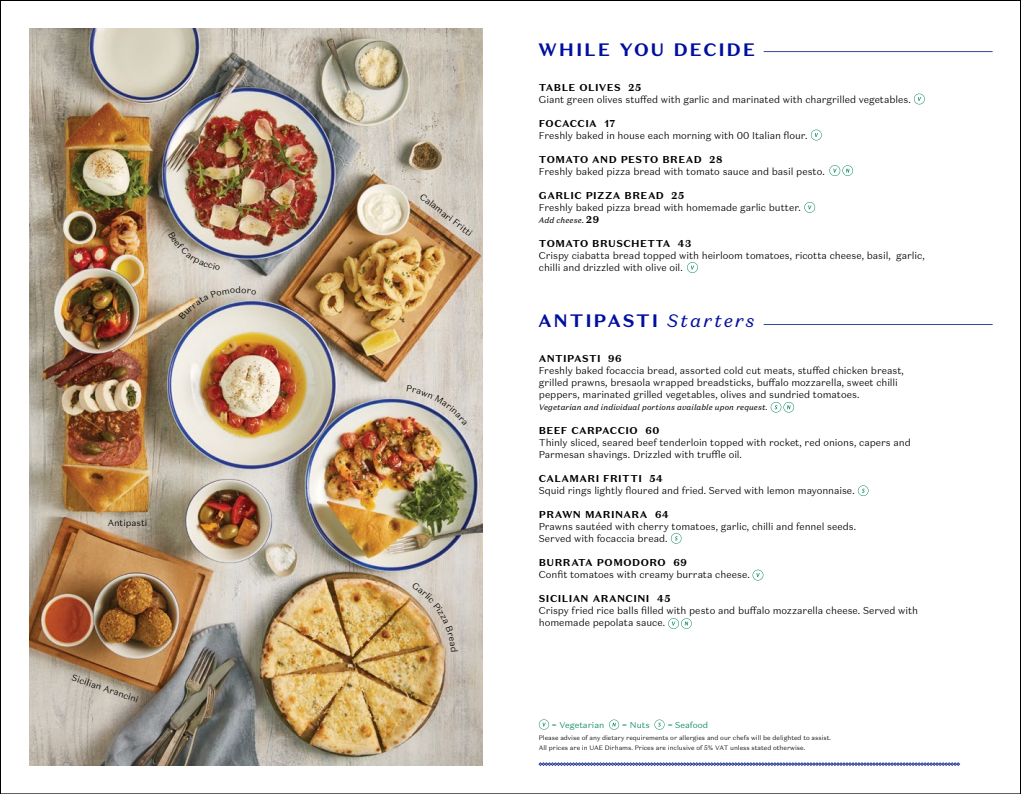
<style>
.page{position:relative;width:1021px;height:794px;background:#fff}
.page>*{position:absolute;margin:0;border:0;box-sizing:border-box;transform-origin:0 0}
.t1{font:700 18px "Domaine Sans Text";letter-spacing:.1em;color:#000f9f}
.t2{font:300 10px/12px "Domaine Sans Text";letter-spacing:-.005em;color:#000}
.t3{font:700 10px "Domaine Sans Text";letter-spacing:.045em;color:#000}
.t4{font:300 9px "Domaine Sans Text";letter-spacing:-.005em;color:#000}
.t5{font:300 8.5px "Domaine Sans Text";color:#008752}
.t6{font:italic 8px "Domaine Sans Text";letter-spacing:.01em;color:#000}
.t7{font:300 6.4px/9.5px "Domaine Sans Text";color:#000}
.s1{font-weight:700;font-style:normal;font-size:10px}
.s2{font-weight:400;font-style:italic}
</style>
<div class="page">
<svg style="left:539px;top:719px;width:10px;height:10px"></svg>
<svg style="left:609px;top:719px;width:10px;height:10px"></svg>
<svg style="left:654px;top:719px;width:10px;height:10px"></svg>
<svg style="left:538px;top:762px;width:421px;height:4px;background:#838fc1"></svg>
<hr style="left:763px;top:324px;width:229px;height:1px;background:#36499b">
<hr style="left:763px;top:51px;width:229px;height:1px;background:#36499b">
<svg style="left:914px;top:94px;width:10px;height:10px"></svg>
<svg style="left:810px;top:130px;width:11px;height:10px"></svg>
<svg style="left:829px;top:165px;width:24px;height:11px"></svg>
<svg style="left:804px;top:202px;width:11px;height:11px"></svg>
<svg style="left:687px;top:262px;width:11px;height:11px"></svg>
<svg style="left:752px;top:569px;width:11px;height:11px"></svg>
<svg style="left:671px;top:533px;width:10px;height:11px"></svg>
<svg style="left:857px;top:485px;width:11px;height:11px"></svg>
<svg style="left:668px;top:618px;width:23px;height:11px"></svg>
<svg style="left:770px;top:402px;width:24px;height:10px"></svg>
<img style="left:29px;top:28px;width:454px;height:737px">
<svg style="left:407px;top:385px;width:60px;height:40px;background:#cbc4bf"></svg>
<svg style="left:412px;top:581px;width:46px;height:71px;background:#cfba9c"></svg>
<svg style="left:178px;top:286px;width:78px;height:33px;background:#c2bab1"></svg>
<svg style="left:168px;top:232px;width:52px;height:39px;background:#c3bcb4"></svg>
<p class="t4" style="left:108px;top:517px;width:41px">Antipasti</p>
<p class="t4" style="left:74px;top:671px;width:71px;rotate:19deg">Sicilian Arancini</p>
<p class="t4" style="left:425px;top:191px;width:65px;rotate:38deg">Calamari Fritti</p>
<h1 class="t1" style="left:538px;top:38px;width:218px">WHILE YOU DECIDE</h1>
<p class="t3" style="left:539px;top:81px;width:104px">TABLE OLIVES 25</p>
<p class="t2" style="left:539px;top:93px;width:373px">Giant green olives stuffed with garlic and marinated with chargrilled vegetables.</p>
<p class="t3" style="left:539px;top:117px;width:78px">FOCACCIA 17</p>
<p class="t2" style="left:539px;top:129px;width:270px">Freshly baked in house each morning with 00 Italian flour.</p>
<p class="t3" style="left:539px;top:153px;width:185px">TOMATO AND PESTO BREAD 28</p>
<p class="t2" style="left:539px;top:165px;width:287px">Freshly baked pizza bread with tomato sauce and basil pesto.</p>
<p class="t3" style="left:539px;top:189px;width:147px">GARLIC PIZZA BREAD 25</p>
<p class="t2" style="left:539px;top:201px;width:263px">Freshly baked pizza bread with homemade garlic butter.</p>
<p class="t6" style="left:539px;top:215px;width:62px">Add cheese. <span class="s1">29</span></p>
<p class="t3" style="left:539px;top:237px;width:154px">TOMATO BRUSCHETTA 43</p>
<p class="t2" style="left:539px;top:249px;width:387px">Crispy ciabatta bread topped with heirloom tomatoes, ricotta cheese, basil, garlic, chilli and drizzled with olive oil.</p>
<h1 class="t1" style="left:538px;top:309px;width:218px">ANTIPASTI <span class="s2">Starters</span></h1>
<p class="t3" style="left:539px;top:352px;width:84px">ANTIPASTI 96</p>
<p class="t2" style="left:539px;top:364px;width:366px">Freshly baked focaccia bread, assorted cold cut meats, stuffed chicken breast, grilled prawns, bresaola wrapped breadsticks, buffalo mozzarella, sweet chilli peppers, marinated grilled vegetables, olives and sundried tomatoes.</p>
<p class="t6" style="left:539px;top:402px;width:230px">Vegetarian and individual portions available upon request.</p>
<p class="t3" style="left:539px;top:424px;width:122px">BEEF CARPACCIO 60</p>
<p class="t2" style="left:539px;top:436px;width:373px">Thinly sliced, seared beef tenderloin topped with rocket, red onions, capers and<br>Parmesan shavings. Drizzled with truffle oil.</p>
<p class="t3" style="left:539px;top:472px;width:126px">CALAMARI FRITTI 54</p>
<p class="t2" style="left:539px;top:484px;width:317px">Squid rings lightly floured and fried. Served with lemon mayonnaise.</p>
<p class="t3" style="left:539px;top:508px;width:131px">PRAWN MARINARA 64</p>
<p class="t2" style="left:539px;top:520px;width:319px">Prawns sautéed with cherry tomatoes, garlic, chilli and fennel seeds.<br>Served with focaccia bread.</p>
<p class="t3" style="left:539px;top:556px;width:149px">BURRATA POMODORO 69</p>
<p class="t2" style="left:539px;top:568px;width:212px">Confit tomatoes with creamy burrata cheese.</p>
<p class="t3" style="left:539px;top:592px;width:133px">SICILIAN ARANCINI 45</p>
<p class="t2" style="left:539px;top:604px;width:381px">Crispy fried rice balls filled with pesto and buffalo mozzarella cheese. Served with homemade pepolata sauce.</p>
<p class="t5" style="left:551px;top:719px;width:54px">= Vegetarian</p>
<p class="t5" style="left:622px;top:719px;width:29px">= Nuts</p>
<p class="t5" style="left:667px;top:719px;width:42px">= Seafood</p>
<p class="t7" style="left:539px;top:733px;width:294px">Please advise of any dietary requirements or allergies and our chefs will be delighted to assist.<br>All prices are in UAE Dirhams. Prices are inclusive of 5% VAT unless stated otherwise.</p>
</div>
